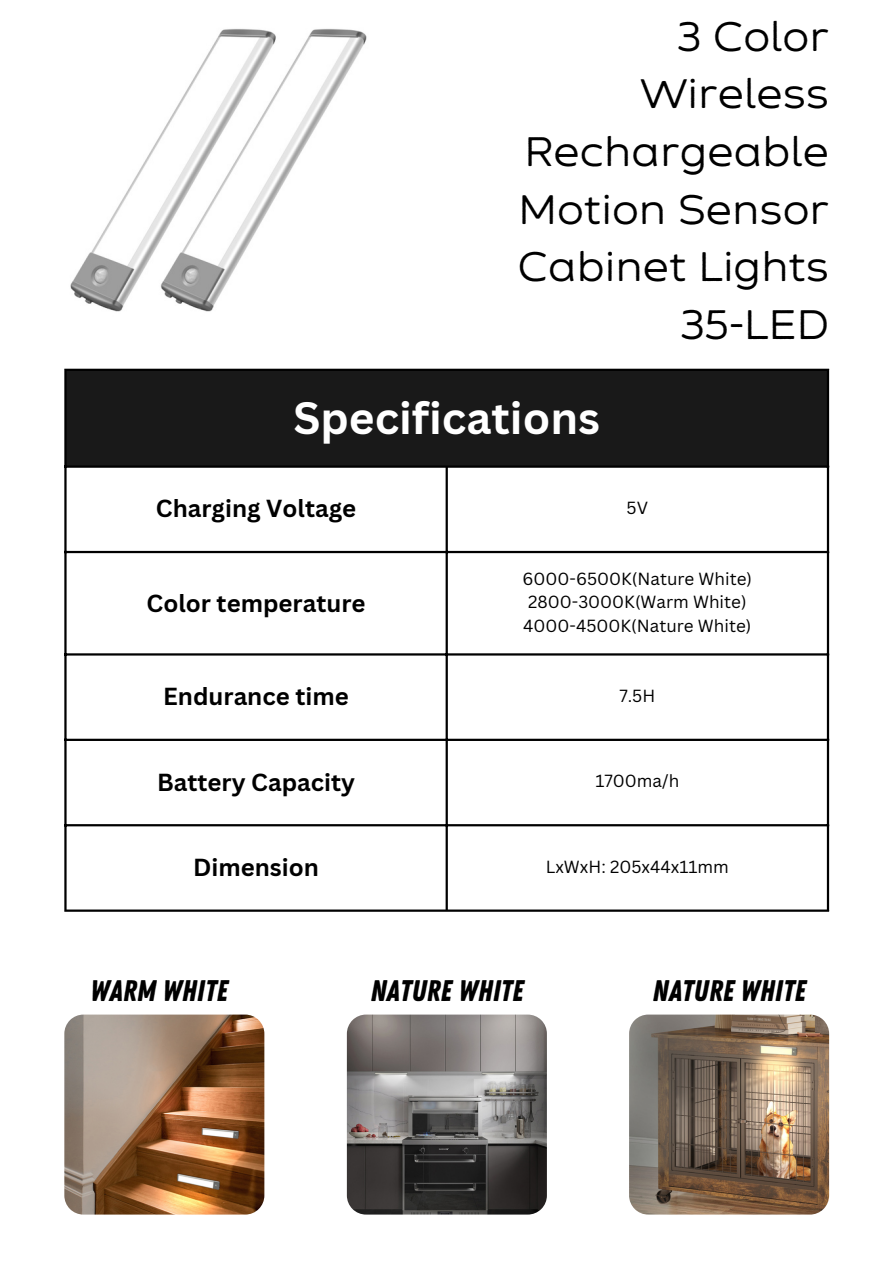
<style>
.page{position:relative;width:893px;height:1264px;background:#fff}
.page>*{position:absolute;margin:0;border:0;box-sizing:border-box;transform-origin:0 0}
.t1{font:700 44.1px "Canva Sans";color:#fff}
.t2{font:41.1px/57.6px "Zing Sans Rust R Base";color:#000;text-align:right}
.t3{font:29.7px "Zing Rust Base";color:#000}
.t4{font:700 24px "Canva Sans";color:#000}
.t5{font:17.1px "Canva Sans";color:#000}
</style>
<div class="page">
<img style="left:64px;top:29px;width:346px;height:340px">
<div style="left:65px;top:369px;width:763px;height:98px;background:#191919"></div>
<hr style="left:64px;top:371px;width:3px;height:538px;background:#000">
<hr style="left:445px;top:468px;width:3px;height:441px;background:#000">
<hr style="left:826px;top:371px;width:3px;height:538px;background:#000">
<hr style="left:64px;top:369px;width:765px;height:2px;background:#000">
<hr style="left:64px;top:465px;width:765px;height:3px;background:#000">
<hr style="left:64px;top:551px;width:765px;height:2px;background:#000">
<hr style="left:64px;top:653px;width:765px;height:2px;background:#000">
<hr style="left:64px;top:738px;width:765px;height:3px;background:#000">
<hr style="left:64px;top:824px;width:765px;height:2px;background:#000">
<hr style="left:64px;top:909px;width:765px;height:2px;background:#000">
<img style="left:64px;top:1014px;width:200px;height:200px">
<img style="left:347px;top:1014px;width:200px;height:200px">
<img style="left:629px;top:1014px;width:200px;height:200px">
<p class="t2" style="left:518px;top:11px;width:312px">3 Color<br>Wireless<br>Rechargeable<br>Motion Sensor<br>Cabinet Lights<br>35-LED</p>
<h1 class="t1" style="left:293px;top:387px;width:308px">Specifications</h1>
<p class="t4" style="left:156px;top:491px;width:202px">Charging Voltage</p>
<p class="t5" style="left:626px;top:495px;width:23px">5V</p>
<p class="t4" style="left:146px;top:586px;width:220px">Color temperature</p>
<p class="t5" style="left:522px;top:566px;width:231px">6000-6500K(Nature White)</p>
<p class="t5" style="left:528px;top:590px;width:220px">2800-3000K(Warm White)</p>
<p class="t5" style="left:523px;top:613px;width:230px">4000-4500K(Nature White)</p>
<p class="t4" style="left:163px;top:679px;width:187px">Endurance time</p>
<p class="t5" style="left:619px;top:683px;width:37px">7.5H</p>
<p class="t4" style="left:157px;top:764px;width:199px">Battery Capacity</p>
<p class="t5" style="left:595px;top:768px;width:85px">1700ma/h</p>
<p class="t4" style="left:193px;top:850px;width:127px">Dimension</p>
<p class="t5" style="left:545px;top:854px;width:185px">LxWxH: 205x44x11mm</p>
<p class="t3" style="left:90px;top:973px;width:139px">WARM WHITE</p>
<p class="t3" style="left:370px;top:973px;width:154px">NATURE WHITE</p>
<p class="t3" style="left:652px;top:973px;width:154px">NATURE WHITE</p>
</div>
